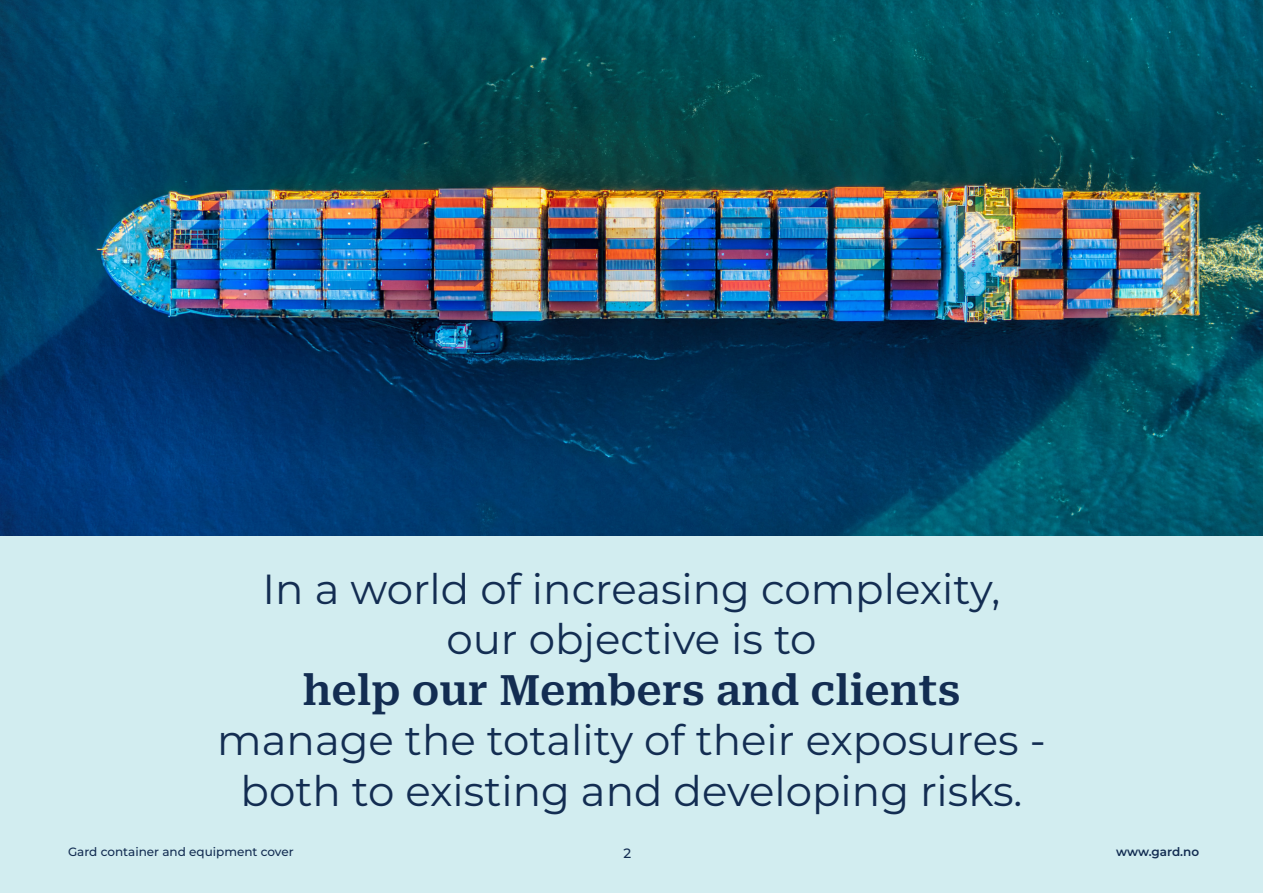
<style>
.page{position:relative;width:1263px;height:893px;background:#fff}
.page>*{position:absolute;margin:0;border:0;box-sizing:border-box;transform-origin:0 0}
.t1{font:42px/50.4px "Montserrat";color:#132d52;text-align:center}
.t2{font:600 42px "Roboto Serif";color:#132d52}
.t3{font:500 13.5px "Montserrat";color:#132d52}
.t4{font:500 12px "Montserrat";color:#132d52}
.t5{font:600 12px "Montserrat";letter-spacing:-.005em;color:#132d52}
</style>
<div class="page">
<div style="left:0;top:536px;width:1263px;height:357px;background:#d2edf0"></div>
<img style="left:0;top:0;width:1263px;height:536px">
<p class="t1" style="left:263px;top:563px;width:739px">In a world of increasing complexity, our objective is to</p>
<p class="t2" style="left:302px;top:656px;width:659px">help our Members and clients</p>
<p class="t1" style="left:217px;top:714px;width:830px">manage the totality of their exposures - both to existing and developing risks.</p>
<p class="t4" style="left:68px;top:843px;width:227px">Gard container and equipment cover</p>
<p class="t3" style="left:623px;top:844px;width:9px">2</p>
<p class="t5" style="left:1116px;top:843px;width:84px">www.gard.no</p>
</div>
